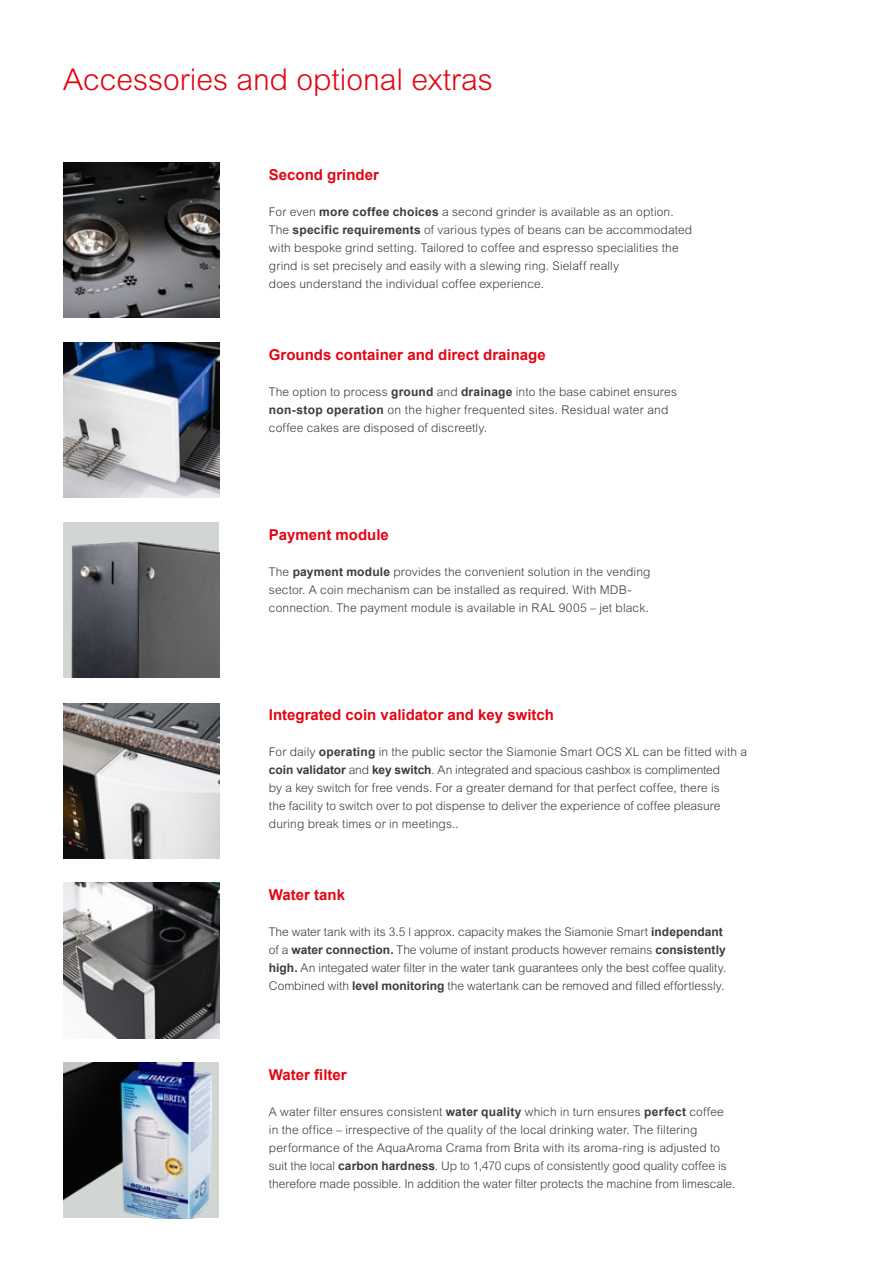
<style>
.page{position:relative;width:893px;height:1263px;background:#fff}
.page>*{position:absolute;margin:0;border:0;box-sizing:border-box;transform-origin:0 0}
.t1{font:300 30px "Arial MT Pro";color:#e30613}
.t2{font:700 15px "Arial";color:#e30613}
.t3{font:300 12px/18px "Arial MT Pro";letter-spacing:.005em;color:#3c3c3b}
.s1{font-family:"Arial";font-weight:700}
</style>
<div class="page">
<img style="left:64px;top:883px;width:155px;height:155px">
<img style="left:64px;top:342px;width:155px;height:155px">
<div style="left:64px;top:1063px;width:155px;height:155px;background:#d2d6d3"></div>
<img style="left:64px;top:1063px;width:147px;height:155px">
<img style="left:64px;top:704px;width:155px;height:155px">
<div style="left:64px;top:522px;width:155px;height:156px;background:#d2d6d3"></div>
<img style="left:71px;top:541px;width:148px;height:137px">
<img style="left:64px;top:162px;width:155px;height:156px">
<h1 class="t1" style="left:63px;top:61px;width:431px">Accessories and optional extras</h1>
<p class="t2" style="left:269px;top:164px;width:112px">Second grinder</p>
<p class="t3" style="left:269px;top:203px;width:425px">For even <span class="s1">more coffee choices</span> a second grinder is available as an option.<br>The <span class="s1">specific requirements</span> of various types of beans can be accommodated with bespoke grind setting. Tailored to coffee and espresso specialities the grind is set precisely and easily with a slewing ring. Sielaff really<br>does understand the individual coffee experience.</p>
<p class="t2" style="left:269px;top:344px;width:278px">Grounds container and direct drainage</p>
<p class="t3" style="left:269px;top:383px;width:410px">The option to process <span class="s1">ground</span> and <span class="s1">drainage</span> into the base cabinet ensures <span class="s1">non-stop operation</span> on the higher frequented sites. Residual water and coffee cakes are disposed of discreetly.</p>
<p class="t2" style="left:269px;top:524px;width:122px">Payment module</p>
<p class="t3" style="left:269px;top:563px;width:383px">The <span class="s1">payment module</span> provides the convenient solution in the vending sector. A coin mechanism can be installed as required. With MDB&shy;connection. The payment module is available in RAL 9005 – jet black.</p>
<p class="t2" style="left:269px;top:704px;width:287px">Integrated coin validator and key switch</p>
<p class="t3" style="left:269px;top:743px;width:480px">For daily <span class="s1">operating</span> in the public sector the Siamonie Smart OCS XL can be fitted with a <span class="s1">coin validator</span> and <span class="s1">key switch</span>. An integrated and spacious cashbox is complimented<br>by a key switch for free vends. For a greater demand for that perfect coffee, there is<br>the facility to switch over to pot dispense to deliver the experience of coffee pleasure during break times or in meetings..</p>
<p class="t2" style="left:269px;top:884px;width:78px">Water tank</p>
<p class="t3" style="left:269px;top:923px;width:459px">The water tank with its 3.5 l approx. capacity makes the Siamonie Smart <span class="s1">independant </span>of a <span class="s1">water connection.</span> The volume of instant products however remains <span class="s1">consistently high.</span> An integated water filter in the water tank guarantees only the best coffee quality.<br>Combined with <span class="s1">level monitoring</span> the watertank can be removed and filled effortlessly.</p>
<p class="t2" style="left:269px;top:1064px;width:79px">Water filter</p>
<p class="t3" style="left:269px;top:1103px;width:468px">A water filter ensures consistent <span class="s1">water quality</span> which in turn ensures <span class="s1">perfect</span> coffee in the office – irrespective of the quality of the local drinking water. The filtering performance of the AquaAroma Crama from Brita with its aroma-ring is adjusted to suit the local <span class="s1">carbon hardness</span>. Up to 1,470 cups of consistently good quality coffee is therefore made possible. In addition the water filter protects the machine from limescale.</p>
</div>
